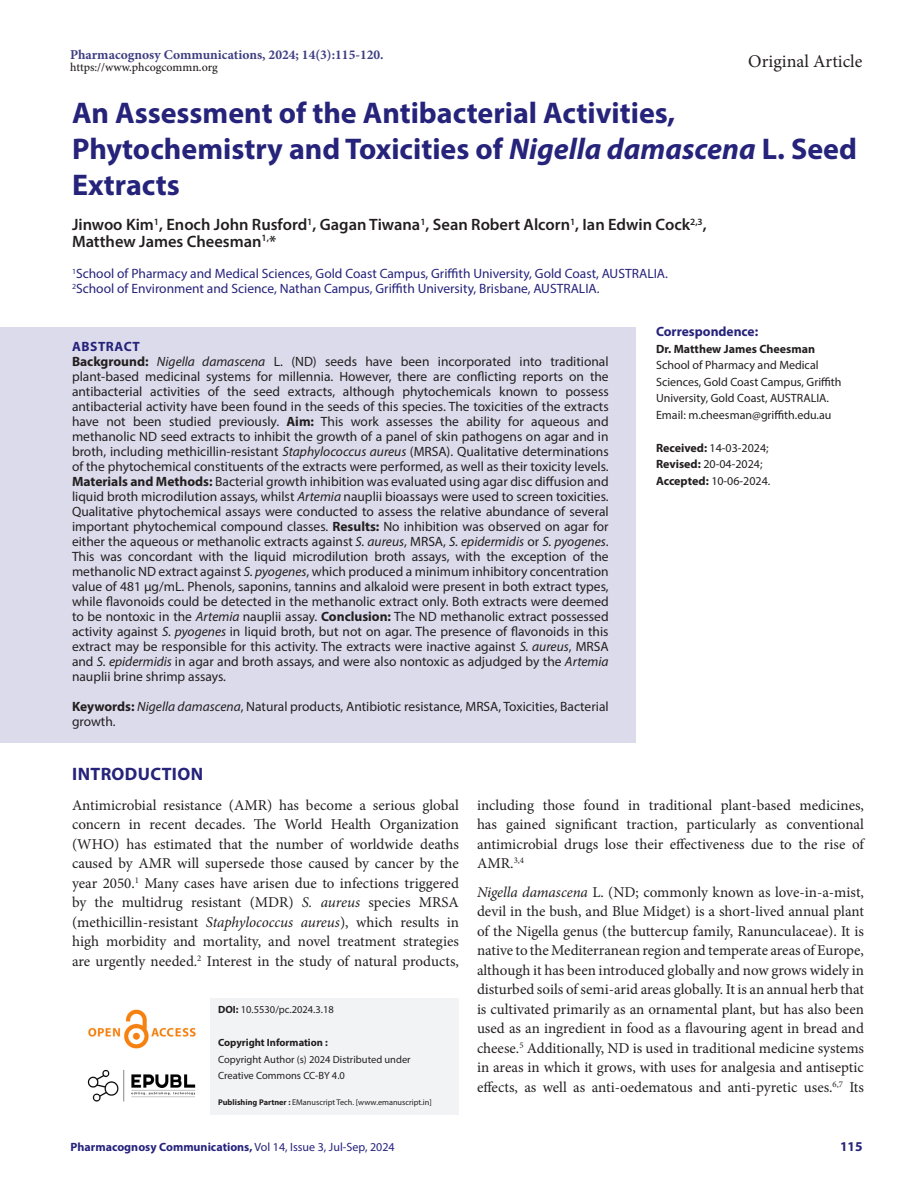
<style>
.page{position:relative;width:918px;height:1188px;background:#fff}
.page>*{position:absolute;margin:0;border:0;box-sizing:border-box;transform-origin:0 0}
.Art_Title{font:700 30px/36px "Myriad Pro";color:#26237b}
.t1{font:18px "Minion Pro";color:#231f20}
.Intro_head{font:700 18px "Myriad Pro";letter-spacing:.02em;color:#26237b}
.Author_Names{font:600 16.5px/16.5px "Myriad Pro";color:#231f20}
.Body_text__FO{font:15px/19.5px "Minion Pro";color:#231f20;text-align:justify}
.Body_text{font:15px/19.5px "Minion Pro";color:#231f20;text-align:justify}
.Abstract_TXT{font:13.5px/15px "Myriad Pro";color:#231f20;text-align:justify}
.Author_Affiliations{font:13.5px "Myriad Pro";color:#26237b}
.KY{font:13.5px/15px "Myriad Pro";color:#231f20}
.t2{font:700 13.5px "Minion Pro";color:#3e3e82}
.Correspondence_head{font:700 13.5px "Myriad Pro";color:#26237b}
.ABS_Heading{font:700 13.5px "Myriad Pro";letter-spacing:.04em;color:#26237b}
.Correspondence_AU_Af{font:12px/16.5px "Myriad Pro";color:#231f20}
.Journal_Dates{font:12px/16.5px "Myriad Pro";color:#231f20}
.t3{font:700 12px "Myriad Pro";color:#26237b}
.t4{font:500 12px "Minion Pro";letter-spacing:-.005em;color:#231f20}
.Correspondence_AU{font:700 12px "Myriad Pro";color:#231f20}
.t5{font:10.5px/16.5px "Myriad Pro";color:#231f20}
.t6{font:700 10.5px "Myriad Pro";color:#231f20}
.t7{font:8.25px "Myriad Pro";color:#231f20}
.s1{font-style:italic}
.s2{font-weight:700}
.s3{font-weight:400}
</style>
<div class="page">
<img style="left:88px;top:1009px;width:108px;height:40px">
<img style="left:87px;top:1069px;width:109px;height:33px">
<div style="left:211px;top:998px;width:248px;height:36px;background:#f2f3f4"></div>
<div style="left:211px;top:1031px;width:248px;height:26px;background:#f2f3f4"></div>
<div style="left:211px;top:1048px;width:248px;height:25px;background:#f2f3f4"></div>
<div style="left:211px;top:1064px;width:248px;height:26px;background:#f2f3f4"></div>
<div style="left:211px;top:1084px;width:248px;height:30px;background:#f2f3f4"></div>
<div style="left:0;top:327px;width:636px;height:41px;background:#dcdbeb"></div>
<div style="left:0;top:342px;width:636px;height:356px;background:#dcdbeb"></div>
<div style="left:0;top:687px;width:636px;height:55px;background:#dcdbeb"></div>
<p class="t2" style="left:70px;top:45px;width:315px">Pharmacognosy Communications, 2024; 14(3):115-120.</p>
<p class="t4" style="left:70px;top:59px;width:149px">https://www.phcogcommn.org</p>
<h2 class="t1" style="left:748px;top:49px;width:116px">Original Article</h2>
<p class="Art_Title" style="left:72px;top:94px;width:786px">An Assessment of the Antibacterial Activities,<br>Phytochemistry and Toxicities of <span class="s1">Nigella damascena</span> L. Seed<br>Extracts</p>
<p class="Author_Names" style="left:72px;top:216px;width:636px">Jinwoo Kim<sup>1</sup>, Enoch John Rusford<sup>1</sup>, Gagan Tiwana<sup>1</sup>, Sean Robert Alcorn<sup>1</sup>, Ian Edwin Cock<sup>2,3</sup>,<br>Matthew James Cheesman<sup>1,</sup>*</p>
<p class="Author_Affiliations" style="left:72px;top:265px;width:598px"><sup>1</sup>School of Pharmacy and Medical Sciences, Gold Coast Campus, Griffith University, Gold Coast, AUSTRALIA.</p>
<p class="Author_Affiliations" style="left:72px;top:280px;width:529px"><sup>2</sup>School of Environment and Science, Nathan Campus, Griffith University, Brisbane, AUSTRALIA.</p>
<p class="Correspondence_head" style="left:656px;top:323px;width:104px">Correspondence:</p>
<p class="Correspondence_AU" style="left:656px;top:341px;width:160px">Dr. Matthew James Cheesman</p>
<p class="Correspondence_AU_Af" style="left:656px;top:357px;width:187px">School of Pharmacy and Medical<br>Sciences, Gold Coast Campus, Griffith<br>University, Gold Coast, AUSTRALIA.</p>
<p class="Correspondence_AU_Af" style="left:656px;top:406px;width:177px">Email: m.cheesman@griffith.edu.au</p>
<p class="ABS_Heading" style="left:72px;top:337px;width:69px">ABSTRACT</p>
<p class="Abstract_TXT" style="left:72px;top:353px;width:538px"><span class="s2">Background:</span> <span class="s1">Nigella damascena</span> L. (ND) seeds have been incorporated into traditional plant-based medicinal systems for millennia. However, there are conflicting reports on the antibacterial activities of the seed extracts, although phytochemicals known to possess antibacterial activity have been found in the seeds of this species. The toxicities of the extracts have not been studied previously. <span class="s2">Aim:</span> This work assesses the ability for aqueous and methanolic ND seed extracts to inhibit the growth of a panel of skin pathogens on agar and in broth, including methicillin-resistant <span class="s1">Staphylococcus aureus</span> (MRSA). Qualitative determinations of the phytochemical constituents of the extracts were performed, as well as their toxicity levels.<br><span class="s2">Materials and Methods:</span> Bacterial growth inhibition was evaluated using agar disc diffusion and liquid broth microdilution assays, whilst <span class="s1">Artemia</span> nauplii bioassays were used to screen toxicities.<br>Qualitative phytochemical assays were conducted to assess the relative abundance of several important phytochemical compound classes. <span class="s2">Results:</span> No inhibition was observed on agar for either the aqueous or methanolic extracts against <span class="s1">S. aureus</span>, MRSA, <span class="s1">S. epidermidis</span> or <span class="s1">S. pyogenes</span>.<br>This was concordant with the liquid microdilution broth assays, with the exception of the methanolic ND extract against <span class="s1">S. pyogenes</span>, which produced a minimum inhibitory concentration value of 481 µg/mL. Phenols, saponins, tannins and alkaloid were present in both extract types, while flavonoids could be detected in the methanolic extract only. Both extracts were deemed to be nontoxic in the <span class="s1">Artemia</span> nauplii assay. <span class="s2">Conclusion:</span> The ND methanolic extract possessed activity against <span class="s1">S. pyogenes</span> in liquid broth, but not on agar. The presence of flavonoids in this extract may be responsible for this activity. The extracts were inactive against <span class="s1">S. aureus</span>, MRSA and <span class="s1">S. epidermidis</span> in agar and broth assays, and were also nontoxic as adjudged by the <span class="s1">Artemia </span>nauplii brine shrimp assays.</p>
<p class="KY" style="left:72px;top:698px;width:538px"><span class="s2">Keywords:</span> <span class="s1">Nigella damascena</span>, Natural products, Antibiotic resistance, MRSA, Toxicities, Bacterial growth.</p>
<p class="Intro_head" style="left:72px;top:762px;width:132px">INTRODUCTION</p>
<p class="Body_text__FO" style="left:72px;top:795px;width:389px">Antimicrobial resistance (AMR) has become a serious global concern in recent decades. The World Health Organization (WHO) has estimated that the number of worldwide deaths caused by AMR will supersede those caused by cancer by the year 2050.<sup>1</sup> Many cases have arisen due to infections triggered by the multidrug resistant (MDR) <span class="s1">S. aureus</span> species MRSA (methicillin-resistant <span class="s1">Staphylococcus aureus</span>), which results in high morbidity and mortality, and novel treatment strategies are urgently needed.<sup>2</sup> Interest in the study of natural products,</p>
<p class="Body_text__FO" style="left:477px;top:795px;width:389px">including those found in traditional plant-based medicines, has gained significant traction, particularly as conventional antimicrobial drugs lose their effectiveness due to the rise of AMR.<sup>3,4</sup></p>
<p class="Journal_Dates" style="left:656px;top:439px;width:116px"><span class="s2">Received:</span> 14-03-2024;<br><span class="s2">Revised:</span> 20-04-2024;<br><span class="s2">Accepted:</span> 10-06-2024.</p>
<p class="Body_text" style="left:477px;top:882px;width:389px"><span class="s1">Nigella damascena</span> L. (ND; commonly known as love-in-a-mist, devil in the bush, and Blue Midget) is a short-lived annual plant of the Nigella genus (the buttercup family, Ranunculaceae). It is native to the Mediterranean region and temperate areas of Europe, although it has been introduced globally and now grows widely in disturbed soils of semi-arid areas globally. It is an annual herb that is cultivated primarily as an ornamental plant, but has also been used as an ingredient in food as a flavouring agent in bread and cheese.<sup>5</sup> Additionally, ND is used in traditional medicine systems in areas in which it grows, with uses for analgesia and antiseptic effects, as well as anti-oedematous and anti-pyretic uses.<sup>6,7</sup> Its</p>
<p class="t5" style="left:218px;top:1001px;width:117px"><span class="s2">DOI:</span> 10.5530/pc.2024.3.18</p>
<p class="t6" style="left:218px;top:1036px;width:111px">Copyright Information :</p>
<p class="t5" style="left:218px;top:1051px;width:194px">Copyright Author (s) 2024 Distributed under<br>Creative Commons CC-BY 4.0</p>
<p class="t7" style="left:218px;top:1097px;width:215px"><span class="s2">Publishing Partner :</span> EManuscript Tech. [www.emanuscript.in]</p>
<p class="t3" style="left:70px;top:1139px;width:326px">Pharmacognosy Communications, <span class="s3">Vol 14, Issue 3, Jul-Sep, 2024</span></p>
<p class="Correspondence_head" style="left:840px;top:1137px;width:24px">115</p>
</div>
